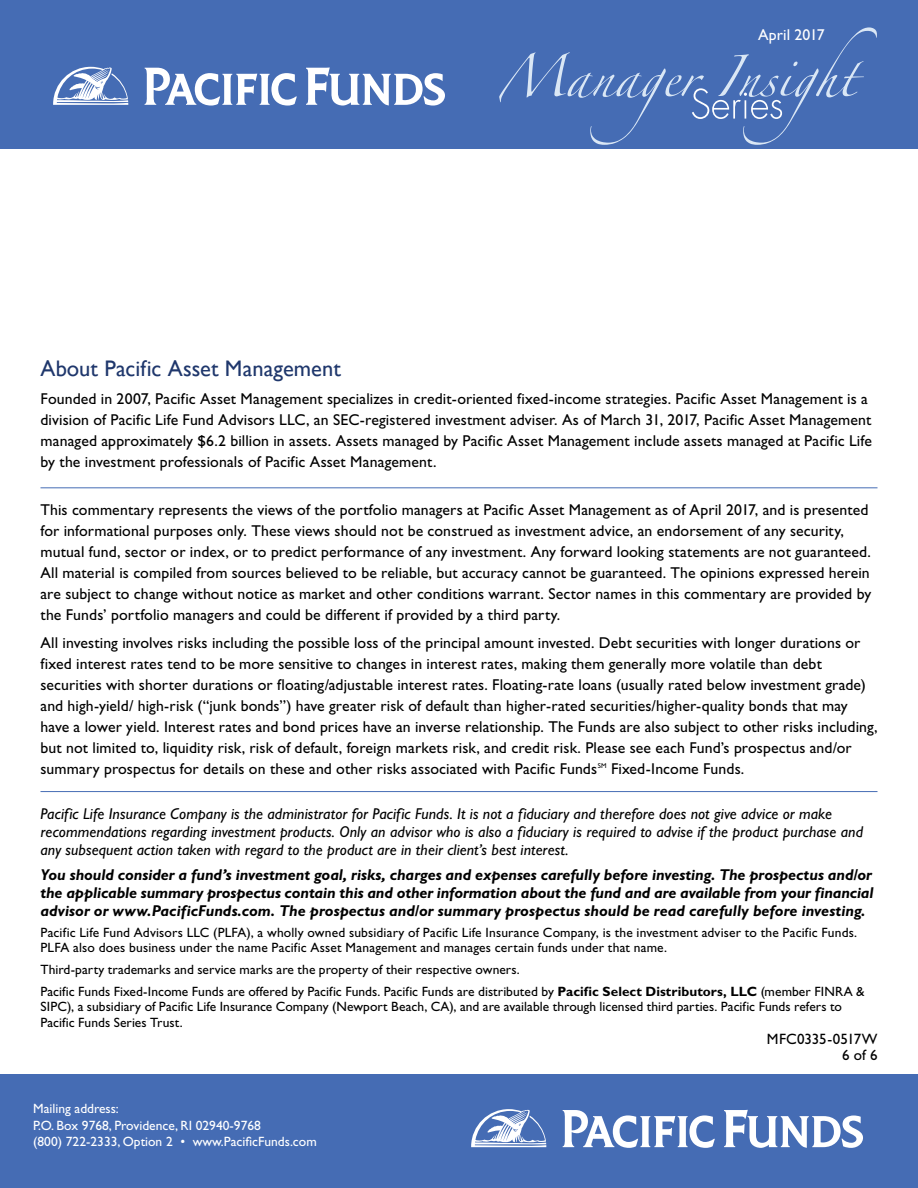
<style>
.page{position:relative;width:918px;height:1188px;background:#fff}
.page>*{position:absolute;margin:0;border:0;box-sizing:border-box;transform-origin:0 0}
.Subhead{font:22.5px "Gill Sans";letter-spacing:.005em;color:#1f376c}
.Text{font:15.75px/21px "Gill Sans Std";letter-spacing:.005em;color:#000}
.This_Material__Bol{font:italic 700 15.75px/18px "Gill Sans Std";color:#000;text-align:justify}
.This_Material__Bol-2{font:italic 15.75px/18px "Gill Sans Std";letter-spacing:.005em;color:#000}
.t1{font:15.75px "Gill Sans Std";letter-spacing:.005em;color:#fff}
.t2{font:15px "Gill Sans Std";letter-spacing:.005em;color:#000}
.This_Material__Bol-3{font:13.5px/15px "Gill Sans Std";letter-spacing:.005em;color:#000}
.t3{font:13.5px "Gill Sans Std";color:#fff}
.Text-2{font:7.05px "Gill Sans Std";color:#000}
.s1{font-weight:700}
</style>
<div class="page">
<div style="left:0;top:0;width:918px;height:149px;background:#456cb4"></div>
<svg style="left:499px;top:27px;width:378px;height:118px"></svg>
<svg style="left:53px;top:67px;width:75px;height:38px"></svg>
<svg style="left:145px;top:68px;width:152px;height:38px"></svg>
<svg style="left:306px;top:67px;width:139px;height:39px"></svg>
<div style="left:0;top:1074px;width:918px;height:114px;background:#456cb4"></div>
<svg style="left:471px;top:1109px;width:75px;height:38px"></svg>
<svg style="left:563px;top:1110px;width:152px;height:38px"></svg>
<svg style="left:724px;top:1110px;width:139px;height:38px"></svg>
<hr style="left:40px;top:487px;width:838px;height:1px;background:#456cb4">
<hr style="left:40px;top:791px;width:838px;height:1px;background:#456cb4">
<p class="t1" style="left:758px;top:26px;width:68px">April 2017</p>
<p class="Subhead" style="left:40px;top:356px;width:302px">About Pacific Asset Management</p>
<p class="Text" style="left:40px;top:388px;width:833px">Founded in 2007, Pacific Asset Management specializes in credit-oriented fixed-income strategies. Pacific Asset Management is a division of Pacific Life Fund Advisors LLC, an SEC-registered investment adviser. As of March 31, 2017, Pacific Asset Management managed approximately $6.2 billion in assets. Assets managed by Pacific Asset Management include assets managed at Pacific Life by the investment professionals of Pacific Asset Management.</p>
<p class="Text" style="left:40px;top:499px;width:832px">This commentary represents the views of the portfolio managers at Pacific Asset Management as of April 2017, and is presented for informational purposes only. These views should not be construed as investment advice, an endorsement of any security, mutual fund, sector or index, or to predict performance of any investment. Any forward looking statements are not guaranteed.<br>All material is compiled from sources believed to be reliable, but accuracy cannot be guaranteed. The opinions expressed herein are subject to change without notice as market and other conditions warrant. Sector names in this commentary are provided by the Funds’ portfolio managers and could be different if provided by a third party.</p>
<p class="Text" style="left:40px;top:632px;width:839px">All investing involves risks including the possible loss of the principal amount invested. Debt securities with longer durations or fixed interest rates tend to be more sensitive to changes in interest rates, making them generally more volatile than debt securities with shorter durations or floating/adjustable interest rates. Floating-rate loans (usually rated below investment grade) and high-yield/ high-risk (“junk bonds”) have greater risk of default than higher-rated securities/higher-quality bonds that may have a lower yield. Interest rates and bond prices have an inverse relationship. The Funds are also subject to other risks including, but not limited to, liquidity risk, risk of default, foreign markets risk, and credit risk. Please see each Fund’s prospectus and/or summary prospectus for details on these and other risks associated with Pacific Funds</p>
<p class="Text-2" style="left:598px;top:762px;width:10px">SM</p>
<p class="Text" style="left:611px;top:758px;width:135px">Fixed-Income Funds.</p>
<p class="This_Material__Bol-2" style="left:40px;top:805px;width:824px">Pacific Life Insurance Company is the administrator for Pacific Funds. It is not a fiduciary and therefore does not give advice or make recommendations regarding investment products. Only an advisor who is also a fiduciary is required to advise if the product purchase and any subsequent action taken with regard to the product are in their client’s best interest.</p>
<p class="This_Material__Bol" style="left:40px;top:865px;width:835px">You should consider a fund’s investment goal, risks, charges and expenses carefully before investing. The prospectus and/or the applicable summary prospectus contain this and other information about the fund and are available from your financial advisor or www.PacificFunds.com. The prospectus and/or summary prospectus should be read carefully before investing.</p>
<p class="This_Material__Bol-3" style="left:40px;top:925px;width:818px">Pacific Life Fund Advisors LLC (PLFA), a wholly owned subsidiary of Pacific Life Insurance Company, is the investment adviser to the Pacific Funds.<br>PLFA also does business under the name Pacific Asset Management and manages certain funds under that name.</p>
<p class="This_Material__Bol-3" style="left:40px;top:962px;width:481px">Third-party trademarks and service marks are the property of their respective owners.</p>
<p class="This_Material__Bol-3" style="left:40px;top:984px;width:826px">Pacific Funds Fixed-Income Funds are offered by Pacific Funds. Pacific Funds are distributed by <span class="s1">Pacific Select Distributors, LLC</span> (member FINRA &amp;<br>SIPC), a subsidiary of Pacific Life Insurance Company (Newport Beach, CA), and are available through licensed third parties. Pacific Funds refers to</p>
<p class="This_Material__Bol-3" style="left:40px;top:1015px;width:144px">Pacific Funds Series Trust.</p>
<p class="t2" style="left:767px;top:1030px;width:112px">MFC0335-0517W</p>
<p class="t2" style="left:842px;top:1047px;width:37px">6 of 6</p>
<p class="t3" style="left:33px;top:1101px;width:87px">Mailing address:</p>
<p class="t3" style="left:33px;top:1118px;width:229px">P.O. Box 9768, Providence, RI 02940-9768</p>
<p class="t3" style="left:33px;top:1134px;width:285px">(800) 722-2333, Option 2 • www.PacificFunds.com</p>
</div>
